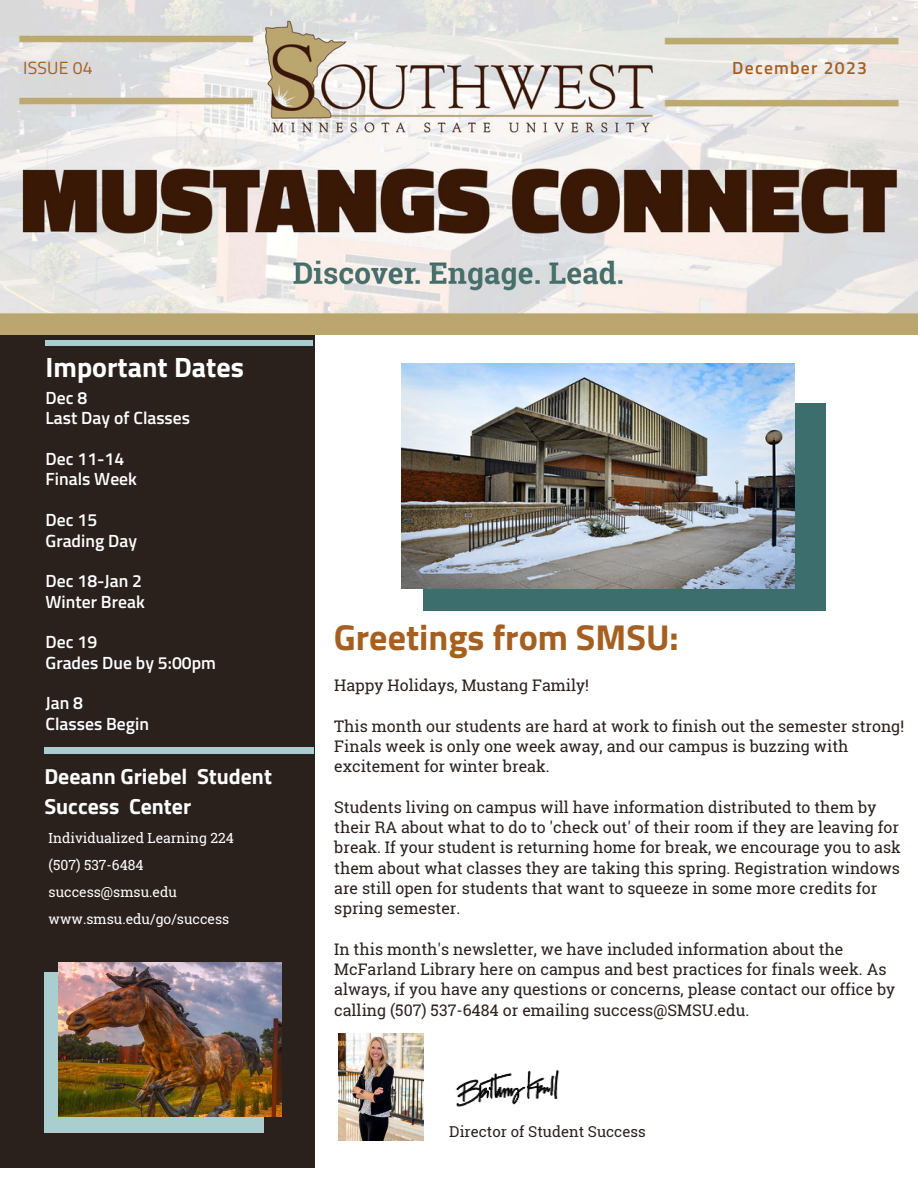
<style>
.page{position:relative;width:918px;height:1188px;background:#fff}
.page>*{position:absolute;margin:0;border:0;box-sizing:border-box;transform-origin:0 0}
.t1{font:700 36px "Titillium Web";color:#a56021}
.t2{font:700 28.05px "Titillium Web";color:#fff}
.t3{font:700 21.75px/29.7px "Titillium Web";color:#fff}
.t4{font:600 17.7px "Titillium Web";color:#fff}
.t5{font:600 17.7px "Titillium Web";letter-spacing:.07em;color:#a56021}
.t6{font:17.7px "Titillium Web";letter-spacing:.01em;color:#a56021}
.t7{font:15.9px "Roboto Slab";color:#2a211d}
.t8{font:15px "Roboto Slab";color:#2a211d}
.t9{font:13.95px "Roboto Slab";color:#fff}
</style>
<div class="page">
<div style="left:0;top:334px;width:314px;height:834px;background:#2a211d"></div>
<div style="left:44px;top:748px;width:270px;height:6px;background:#aaced0"></div>
<div style="left:46px;top:340px;width:267px;height:6px;background:#aaced0"></div>
<img style="left:455px;top:1070px;width:105px;height:37px">
<div style="left:44px;top:973px;width:220px;height:160px;background:#aaced0"></div>
<img style="left:0;top:0;width:918px;height:334px">
<img style="left:58px;top:963px;width:224px;height:154px">
<div style="left:423px;top:403px;width:403px;height:208px;background:#3c6e6d"></div>
<img style="left:339px;top:1033px;width:84px;height:107px">
<img style="left:401px;top:363px;width:394px;height:225px">
<p class="t6" style="left:23px;top:54px;width:71px">ISSUE 04</p>
<p class="t5" style="left:732px;top:54px;width:136px">December 2023</p>
<p class="t2" style="left:46px;top:345px;width:200px">Important Dates</p>
<p class="t4" style="left:46px;top:384px;width:43px">Dec 8</p>
<p class="t4" style="left:46px;top:404px;width:146px">Last Day of Classes</p>
<p class="t4" style="left:46px;top:445px;width:80px">Dec 11-14</p>
<p class="t4" style="left:46px;top:465px;width:93px">Finals Week</p>
<p class="t4" style="left:46px;top:506px;width:53px">Dec 15</p>
<p class="t4" style="left:46px;top:526px;width:93px">Grading Day</p>
<p class="t4" style="left:46px;top:567px;width:98px">Dec 18-Jan 2</p>
<p class="t4" style="left:46px;top:588px;width:101px">Winter Break</p>
<p class="t4" style="left:46px;top:628px;width:53px">Dec 19</p>
<p class="t4" style="left:46px;top:649px;width:172px">Grades Due by 5:00pm</p>
<p class="t4" style="left:46px;top:689px;width:39px">Jan 8</p>
<p class="t4" style="left:46px;top:710px;width:105px">Classes Begin</p>
<p class="t3" style="left:44px;top:762px;width:229px">Deeann Griebel Student<br>Success Center</p>
<p class="t9" style="left:49px;top:828px;width:187px">Individualized Learning 224</p>
<p class="t9" style="left:49px;top:855px;width:97px">(507) 537-6484</p>
<p class="t9" style="left:49px;top:882px;width:130px">success@smsu.edu</p>
<p class="t9" style="left:49px;top:909px;width:182px">www.smsu.edu/go/success</p>
<p class="t1" style="left:334px;top:609px;width:346px">Greetings from SMSU:</p>
<p class="t7" style="left:334px;top:675px;width:256px">Happy Holidays, Mustang Family!</p>
<p class="t7" style="left:334px;top:715px;width:571px">This month our students are hard at work to finish out the semester strong!</p>
<p class="t7" style="left:334px;top:735px;width:516px">Finals week is only one week away, and our campus is buzzing with</p>
<p class="t7" style="left:334px;top:756px;width:217px">excitement for winter break.</p>
<p class="t7" style="left:334px;top:796px;width:544px">Students living on campus will have information distributed to them by</p>
<p class="t7" style="left:334px;top:817px;width:566px">their RA about what to do to 'check out' of their room if they are leaving for</p>
<p class="t7" style="left:334px;top:837px;width:568px">break. If your student is returning home for break, we encourage you to ask</p>
<p class="t7" style="left:334px;top:857px;width:567px">them about what classes they are taking this spring. Registration windows</p>
<p class="t7" style="left:334px;top:877px;width:545px">are still open for students that want to squeeze in some more credits for</p>
<p class="t7" style="left:334px;top:898px;width:128px">spring semester.</p>
<p class="t7" style="left:334px;top:938px;width:511px">In this month's newsletter, we have included information about the</p>
<p class="t7" style="left:334px;top:958px;width:554px">McFarland Library here on campus and best practices for finals week. As</p>
<p class="t7" style="left:334px;top:979px;width:563px">always, if you have any questions or concerns, please contact our office by</p>
<p class="t7" style="left:334px;top:999px;width:416px">calling (507) 537-6484 or emailing success@SMSU.edu.</p>
<p class="t8" style="left:449px;top:1121px;width:198px">Director of Student Success</p>
</div>
